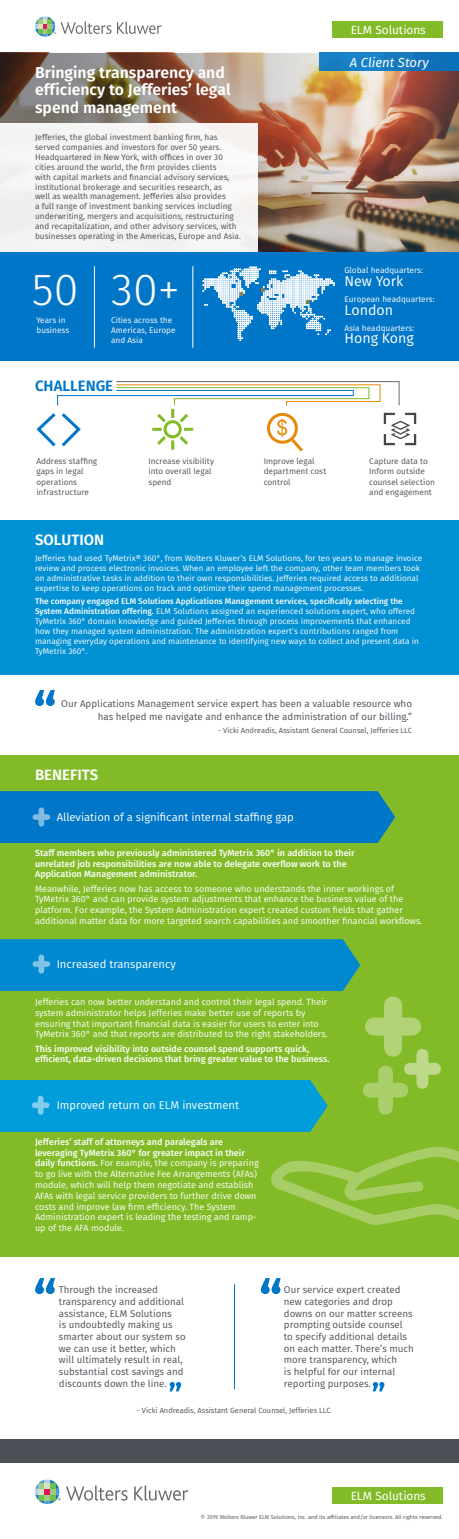
<style>
.page{position:relative;width:459px;height:1539px;background:#fff}
.page>*{position:absolute;margin:0;border:0;box-sizing:border-box;transform-origin:0 0}
.t1{font:300 45px "Fira Sans";color:#fff}
.t2{font:21.23px "Arial";color:#e68906}
.t3{font:600 15.75px/17.2px "Fira Sans";color:#fff}
.t4{font:600 15px "Fira Sans";color:#fff}
.t5{font:600 15px "Fira Sans";color:#0076c8}
.t6{font:14.25px "Fira Sans";color:#fff}
.t7{font:italic 13.12px "Fira Sans";color:#fff}
.t8{font:11.85px "Fira Sans";letter-spacing:-.005em;color:#fff}
.t9{font:11.25px "Fira Sans";color:#fff}
.t10{font:9.75px/11.7px "Fira Sans";color:#4a4f55}
.t11{font:9px/10.8px "Fira Sans";color:#fff}
.t12{font:500 9px/10.8px "Fira Sans";color:#fff}
.t13{font:8.25px/9.9px "Fira Sans";color:#fff}
.t14{font:8.25px/9.9px "Fira Sans";color:#4a4f55}
.t15{font:7.5px "Fira Sans";color:#4a4f55}
.t16{font:5.62px "Fira Sans";color:#4a4f55}
.s1{font-weight:500}
</style>
<div class="page">
<hr style="left:234px;top:1284px;width:1px;height:105px;background:#0076c8">
<img style="left:424px;top:71px;width:35px;height:182px">
<img style="left:0;top:53px;width:424px;height:200px">
<div style="left:0;top:755px;width:459px;height:502px;background:#82bb27"></div>
<svg style="left:35px;top:16px;width:127px;height:21px"></svg>
<svg style="left:134px;top:1486px;width:54px;height:15px"></svg>
<svg style="left:35px;top:1480px;width:93px;height:24px"></svg>
<div style="left:0;top:123px;width:258px;height:130px;background:#f6f6f5"></div>
<div style="left:0;top:520px;width:459px;height:154px;background:#0090d4"></div>
<div style="left:0;top:253px;width:459px;height:108px;background:#0076c8"></div>
<svg style="left:35px;top:690px;width:20px;height:16px"></svg>
<svg style="left:35px;top:1278px;width:20px;height:16px"></svg>
<svg style="left:261px;top:1278px;width:20px;height:16px"></svg>
<svg style="left:169px;top:1382px;width:12px;height:9px"></svg>
<svg style="left:373px;top:1382px;width:11px;height:9px"></svg>
<div style="left:0;top:1440px;width:459px;height:23px;background:#4a4f55"></div>
<div style="left:320px;top:53px;width:139px;height:18px;background:linear-gradient(to right,#1b85c8,#0e6fb8)"></div>
<div style="left:332px;top:21px;width:111px;height:17px;background:#82bb27"></div>
<div style="left:332px;top:1487px;width:111px;height:17px;background:#82bb27"></div>
<div style="left:0;top:791px;width:395px;height:52px;background:#0076c8"></div>
<svg style="left:271px;top:1147px;width:188px;height:79px"></svg>
<svg style="left:0;top:939px;width:441px;height:193px"></svg>
<img style="left:405px;top:412px;width:12px;height:34px">
<img style="left:400px;top:420px;width:10px;height:20px">
<svg style="left:36px;top:381px;width:364px;height:71px"></svg>
<svg style="left:202px;top:267px;width:133px;height:74px"></svg>
<hr style="left:94px;top:266px;width:1px;height:82px;background:#fff">
<hr style="left:192px;top:266px;width:1px;height:82px;background:#fff">
<p class="t3" style="left:35px;top:63px;width:197px">Bringing transparency and efficiency to Jefferies’ legal spend management</p>
<p class="t14" style="left:35px;top:132px;width:207px">Jefferies, the global investment banking firm, has served companies and investors for over 50 years.<br>Headquartered in New York, with offices in over 30 cities around the world, the firm provides clients<br>with capital markets and financial advisory services, institutional brokerage and securities research, as<br>well as wealth management. Jefferies also provides<br>a full range of investment banking services including underwriting, mergers and acquisitions, restructuring and recapitalization, and other advisory services, with businesses operating in the Americas, Europe and Asia.</p>
<p class="t1" style="left:32px;top:258px;width:48px">50</p>
<p class="t1" style="left:111px;top:258px;width:70px">30+</p>
<p class="t13" style="left:36px;top:315px;width:34px">Years in business</p>
<p class="t13" style="left:111px;top:315px;width:66px">Cities across the<br>Americas, Europe and Asia</p>
<p class="t5" style="left:35px;top:373px;width:80px">CHALLENGE</p>
<p class="t14" style="left:36px;top:455px;width:62px;line-height:10.5px">Address staffing gaps in legal operations infrastructure</p>
<p class="t14" style="left:148px;top:455px;width:67px;line-height:10.5px">Increase visibility into overall legal spend</p>
<p class="t4" style="left:35px;top:528px;width:71px">SOLUTION</p>
<p class="t8" style="left:351px;top:20px;width:77px">ELM Solutions</p>
<p class="t7" style="left:350px;top:52px;width:80px">A Client Story</p>
<p class="t13" style="left:344px;top:265px;width:80px">Global headquarters:</p>
<p class="t6" style="left:344px;top:270px;width:61px">New York</p>
<p class="t13" style="left:344px;top:294px;width:92px">European headquarters:</p>
<p class="t6" style="left:344px;top:299px;width:50px">London</p>
<p class="t13" style="left:344px;top:323px;width:71px">Asia headquarters:</p>
<p class="t6" style="left:344px;top:328px;width:71px">Hong Kong</p>
<p class="t2" style="left:276px;top:413px;width:13px">$</p>
<p class="t14" style="left:264px;top:455px;width:64px;line-height:10.5px">Improve legal department cost control</p>
<p class="t14" style="left:369px;top:455px;width:67px;line-height:10.5px">Capture data to<br>Inform outside counsel selection and engagement</p>
<p class="t13" style="left:35px;top:553px;width:389px">Jefferies had used TyMetrix® 360°, from Wolters Kluwer’s ELM Solutions, for ten years to manage invoice review and process electronic invoices. When an employee left the company, other team members took on administrative tasks in addition to their own responsibilities. Jefferies required access to additional expertise to keep operations on track and optimize their spend management processes.</p>
<p class="t13" style="left:35px;top:596px;width:385px"><span class="s1">The company engaged ELM Solutions Applications Management services, specifically selecting the System Administration offering.</span> ELM Solutions assigned an experienced solutions expert, who offered TyMetrix 360° domain knowledge and guided Jefferies through process improvements that enhanced how they managed system administration. The administration expert’s contributions ranged from managing everyday operations and maintenance to identifying new ways to collect and present data in TyMetrix 360°.</p>
<p class="t10" style="left:61px;top:697px;width:352px;line-height:12.8px;text-align:right">Our Applications Management service expert has been a valuable resource who has helped me navigate and enhance the administration of our billing.”</p>
<p class="t15" style="left:218px;top:725px;width:195px">- Vicki Andreadis, Assistant General Counsel, Jefferies LLC</p>
<p class="t4" style="left:35px;top:763px;width:65px">BENEFITS</p>
<p class="t9" style="left:57px;top:809px;width:239px">Alleviation of a significant internal staffing gap</p>
<p class="t12" style="left:35px;top:847px;width:321px">Staff members who previously administered TyMetrix 360° in addition to their unrelated job responsibilities are now able to delegate overflow work to the<br>Application Management administrator.</p>
<p class="t11" style="left:35px;top:883px;width:389px">Meanwhile, Jefferies now has access to someone who understands the inner workings of TyMetrix 360° and can provide system adjustments that enhance the business value of the platform. For example, the System Administration expert created custom fields that gather additional matter data for more targeted search capabilities and smoother financial workflows.</p>
<p class="t9" style="left:57px;top:956px;width:121px">Increased transparency</p>
<p class="t11" style="left:35px;top:996px;width:294px">Jefferies can now better understand and control their legal spend. Their system administrator helps Jefferies make better use of reports by ensuring that important financial data is easier for users to enter into TyMetrix 360° and that reports are distributed to the right stakeholders.</p>
<p class="t12" style="left:35px;top:1043px;width:296px">This improved visibility into outside counsel spend supports quick, efficient, data-driven decisions that bring greater value to the business.</p>
<p class="t9" style="left:57px;top:1097px;width:184px">Improved return on ELM investment</p>
<p class="t11" style="left:35px;top:1136px;width:225px"><span class="s1">Jefferies’ staff of attorneys and paralegals are leveraging TyMetrix 360° for greater impact in their daily functions.</span> For example, the company is preparing to go live with the Alternative Fee Arrangements (AFAs) module, which will help them negotiate and establish AFAs with legal service providers to further drive down costs and improve law firm efficiency. The System Administration expert is leading the testing and ramp&shy;up of the AFA module.</p>
<p class="t10" style="left:59px;top:1284px;width:128px">Through the increased transparency and additional assistance, ELM Solutions<br>is undoubtedly making us smarter about our system so we can use it better, which will ultimately result in real, substantial cost savings and discounts down the line.</p>
<p class="t10" style="left:284px;top:1284px;width:132px">Our service expert created new categories and drop downs on our matter screens prompting outside counsel to specify additional details on each matter. There’s much more transparency, which<br>is helpful for our internal reporting purposes.</p>
<p class="t15" style="left:137px;top:1405px;width:195px">- Vicki Andreadis, Assistant General Counsel, Jefferies LLC</p>
<p class="t8" style="left:351px;top:1487px;width:77px">ELM Solutions</p>
<p class="t16" style="left:201px;top:1513px;width:243px">© 2019 Wolters Kluwer ELM Solutions, Inc. and its affiliates and/or licensors. All rights reserved.</p>
</div>
